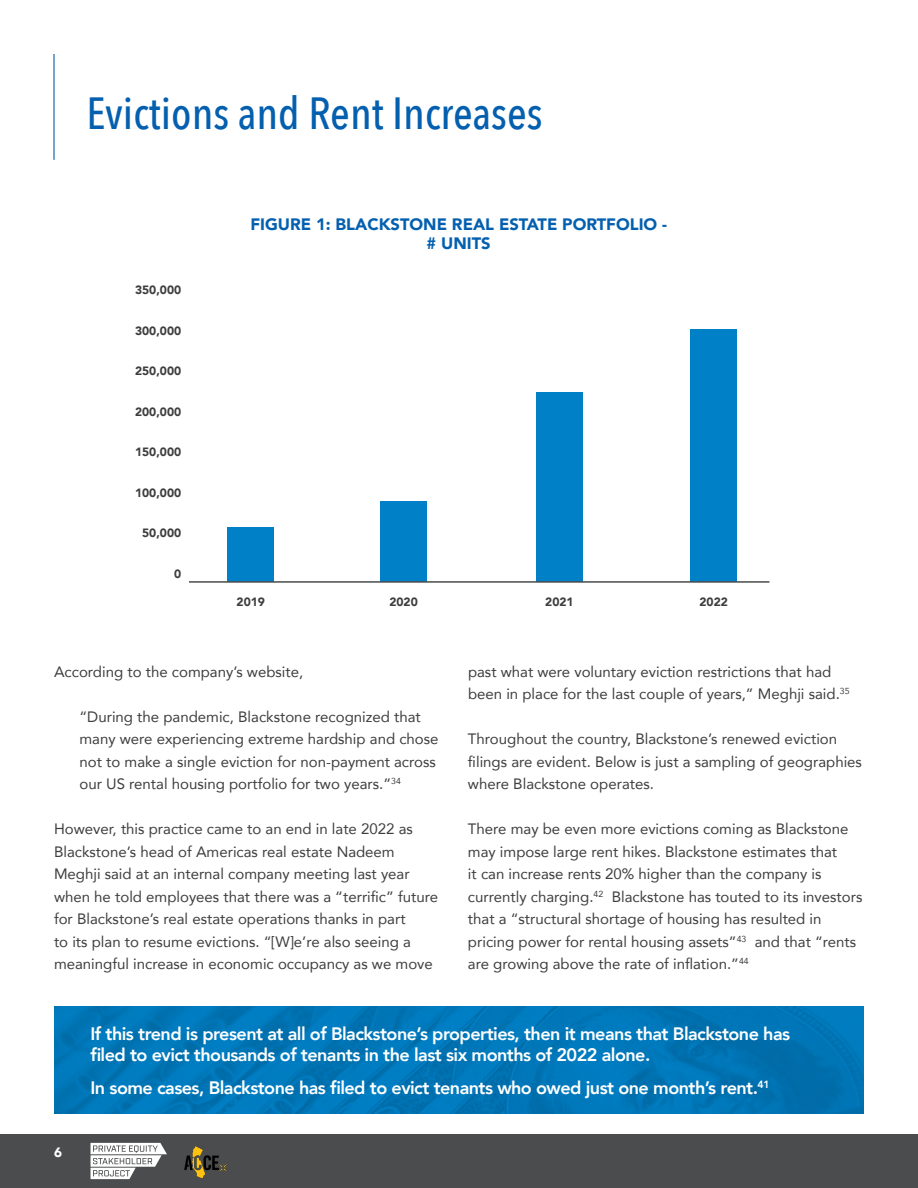
<style>
.page{position:relative;width:918px;height:1188px;background:#fff}
.page>*{position:absolute;margin:0;border:0;box-sizing:border-box;transform-origin:0 0}
.t1{font:500 45px "Avenir Next Condensed";color:#0460af}
.Report_Body{font:800 18px/21.6px "Avenir";letter-spacing:-.03em;color:#fff}
.t2{font:900 16.5px "Avenir";color:#0460af}
.Report_Body-2{font:15px/22.5px "Avenir";color:#3e3e3f}
.t3{font:900 13.5px "Avenir";color:#fff}
.Report_Body-3{font:900 12px "Avenir";color:#3e3e3f}
</style>
<div class="page">
<div style="left:0;top:1134px;width:918px;height:54px;background:#4b4c4d"></div>
<svg style="left:91px;top:1143px;width:76px;height:36px"></svg>
<img style="left:185px;top:1146px;width:41px;height:33px">
<img style="left:54px;top:1007px;width:810px;height:107px">
<div style="left:227px;top:527px;width:47px;height:55px;background:#0080c7"></div>
<div style="left:380px;top:501px;width:47px;height:81px;background:#0080c7"></div>
<div style="left:536px;top:392px;width:47px;height:190px;background:#0080c7"></div>
<div style="left:690px;top:330px;width:47px;height:252px;background:#0080c7"></div>
<hr style="left:189px;top:581px;width:581px;height:2px;background:#4b4c4d">
<hr style="left:53px;top:54px;width:2px;height:106px;background:#0460af">
<p class="t1" style="left:87px;top:86px;width:458px">Evictions and Rent Increases</p>
<p class="Report_Body-3" style="left:135px;top:280px;width:48px">350,000</p>
<p class="Report_Body-3" style="left:135px;top:320px;width:48px">300,000</p>
<p class="Report_Body-3" style="left:135px;top:361px;width:48px">250,000</p>
<p class="Report_Body-3" style="left:135px;top:401px;width:48px">200,000</p>
<p class="Report_Body-3" style="left:135px;top:442px;width:48px">150,000</p>
<p class="Report_Body-3" style="left:135px;top:482px;width:48px">100,000</p>
<p class="Report_Body-3" style="left:142px;top:523px;width:41px">50,000</p>
<p class="Report_Body-3" style="left:174px;top:563px;width:9px">0</p>
<p class="t2" style="left:250px;top:210px;width:418px">FIGURE 1: BLACKSTONE REAL ESTATE PORTFOLIO -</p>
<p class="t2" style="left:427px;top:229px;width:66px"># UNITS</p>
<p class="Report_Body-3" style="left:237px;top:592px;width:30px">2019</p>
<p class="Report_Body-3" style="left:389px;top:592px;width:30px">2020</p>
<p class="Report_Body-3" style="left:545px;top:592px;width:30px">2021</p>
<p class="Report_Body-3" style="left:700px;top:592px;width:30px">2022</p>
<p class="Report_Body-2" style="left:54px;top:660px;width:251px">According to the company’s website,</p>
<p class="Report_Body-2" style="left:80px;top:705px;width:361px">“During the pandemic, Blackstone recognized that many were experiencing extreme hardship and chose not to make a single eviction for non-payment across our US rental housing portfolio for two years.”<sup>34</sup></p>
<p class="Report_Body-2" style="left:54px;top:817px;width:386px">However, this practice came to an end in late 2022 as Blackstone’s head of Americas real estate Nadeem Meghji said at an internal company meeting last year when he told employees that there was a “terrific” future for Blackstone’s real estate operations thanks in part<br>to its plan to resume evictions. “[W]e’re also seeing a meaningful increase in economic occupancy as we move</p>
<p class="Report_Body-2" style="left:468px;top:660px;width:383px">past what were voluntary eviction restrictions that had been in place for the last couple of years,” Meghji said.<sup>35</sup></p>
<p class="Report_Body-2" style="left:468px;top:727px;width:396px">Throughout the country, Blackstone’s renewed eviction filings are evident. Below is just a sampling of geographies where Blackstone operates.</p>
<p class="Report_Body-2" style="left:468px;top:817px;width:396px">There may be even more evictions coming as Blackstone may impose large rent hikes. Blackstone estimates that<br>it can increase rents 20% higher than the company is currently charging.<sup>42</sup> Blackstone has touted to its investors that a “structural shortage of housing has resulted in pricing power for rental housing assets”<sup>43</sup> and that “rents are growing above the rate of inflation.”<sup>44</sup></p>
<p class="t3" style="left:54px;top:1141px;width:9px">6</p>
<p class="Report_Body" style="left:91px;top:1023px;width:701px">If this trend is present at all of Blackstone’s properties, then it means that Blackstone has filed to evict thousands of tenants in the last six months of 2022 alone.</p>
<p class="Report_Body" style="left:91px;top:1077px;width:681px">In some cases, Blackstone has filed to evict tenants who owed just one month’s rent.<sup>41</sup></p>
</div>
